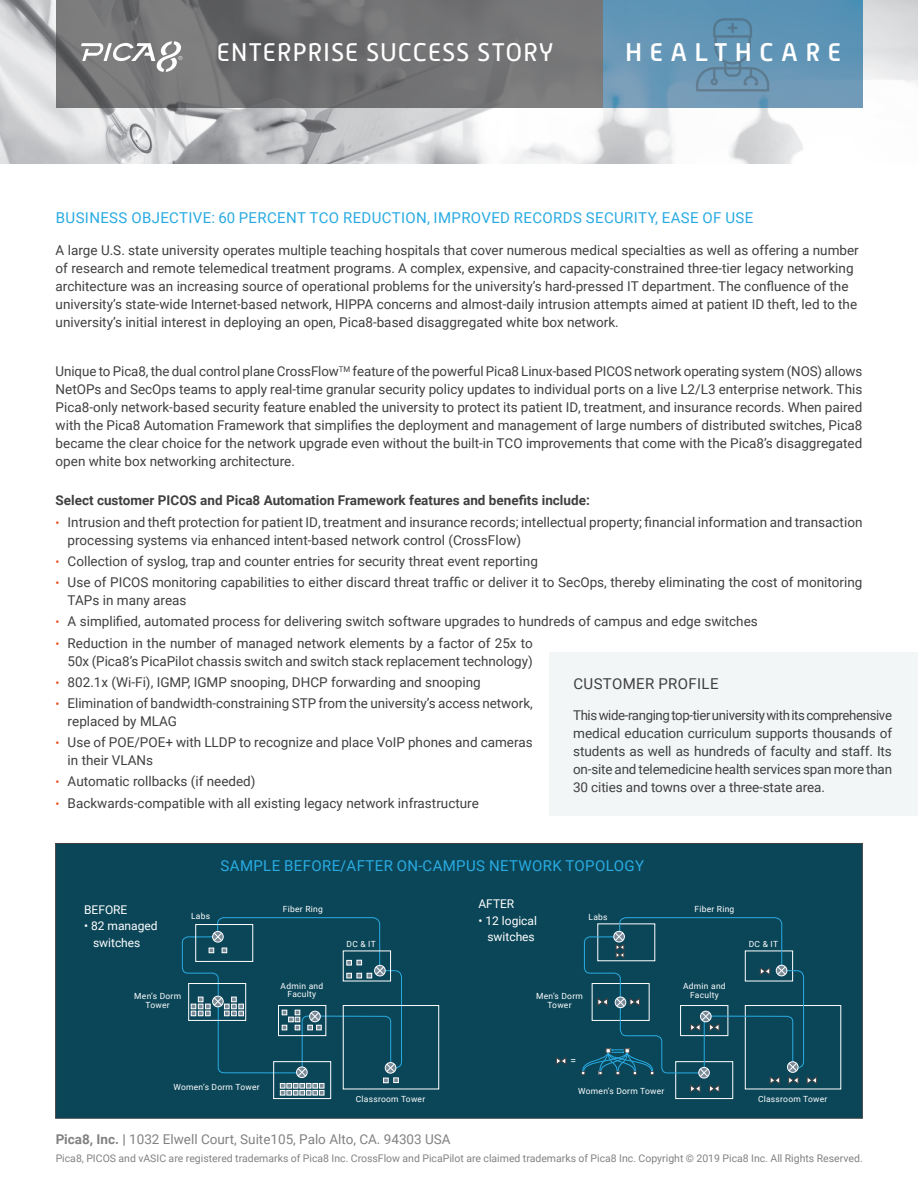
<style>
.page{position:relative;width:918px;height:1188px;background:#fff}
.page>*{position:absolute;margin:0;border:0;box-sizing:border-box;transform-origin:0 0}
.Doc_Title{font:25.5px "Alwyn New";letter-spacing:.03em;color:#fff}
.Doc_Title-2{font:500 25.5px "Alwyn New";letter-spacing:.29em;color:#fff}
.TITLE_2{font:15px "Roboto";letter-spacing:.025em;color:#29abe2}
.TITLE_2-2{font:15px "Roboto";letter-spacing:.025em;color:#404041}
.Body{font:13.5px/18px "Roboto";color:#404041}
.TITLE_2-3{font:13.5px/18px "Roboto";color:#404041}
.Body-2{font:700 13.5px "Roboto";color:#404041}
.Body-3{font:12px "Roboto";color:#fff}
.t1{font:10.5px "Roboto";color:#404041}
.Body-4{font:10.35px "Roboto";color:#fff}
.Body-5{font:8.4px/8.4px "Roboto";letter-spacing:.03em;color:#fff;text-align:center}
.s1{font-size:12px;color:#f05022}
.s2{font-weight:700}
</style>
<div class="page">
<div style="left:55px;top:843px;width:808px;height:275px;background:#0b4658;border:1px solid #404041"></div>
<div style="left:550px;top:652px;width:368px;height:164px;background:#f3f6f7"></div>
<img style="left:0;top:0;width:918px;height:164px">
<svg style="left:56px;top:0;width:548px;height:108px;background:#727273"></svg>
<svg style="left:81px;top:41px;width:101px;height:31px"></svg>
<img style="left:604px;top:0;width:258px;height:108px">
<svg style="left:696px;top:18px;width:73px;height:74px;background:#6390ae"></svg>
<div style="left:273px;top:1061px;width:58px;height:38px;border:1px solid #fff"></div>
<div style="left:343px;top:1005px;width:96px;height:84px;border:1px solid #fff"></div>
<svg style="left:182px;top:917px;width:220px;height:179px"></svg>
<div style="left:676px;top:1061px;width:57px;height:38px;border:1px solid #fff"></div>
<svg style="left:556px;top:1057px;width:10px;height:8px"></svg>
<svg style="left:581px;top:917px;width:236px;height:176px"></svg>
<p class="Doc_Title" style="left:217px;top:38px;width:338px">ENTERPRISE SUCCESS STORY</p>
<p class="Doc_Title-2" style="left:625px;top:38px;width:217px">HEALTHCARE</p>
<p class="TITLE_2" style="left:56px;top:207px;width:699px">BUSINESS OBJECTIVE: 60 PERCENT TCO REDUCTION, IMPROVED RECORDS SECURITY, EASE OF USE</p>
<p class="TITLE_2-3" style="left:56px;top:240px;width:805px">A large U.S. state university operates multiple teaching hospitals that cover numerous medical specialties as well as offering a number of research and remote telemedical treatment programs. A complex, expensive, and capacity-constrained three-tier legacy networking architecture was an increasing source of operational problems for the university’s hard-pressed IT department. The confluence of the university’s state-wide Internet-based network, HIPPA concerns and almost-daily intrusion attempts aimed at patient ID theft, led to the university’s initial interest in deploying an open, Pica8-based disaggregated white box network.</p>
<p class="Body" style="left:56px;top:362px;width:808px;text-align:justify">Unique to Pica8, the dual control plane CrossFlow<sup>TM</sup> feature of the powerful Pica8 Linux-based PICOS network operating system (NOS) allows NetOPs and SecOps teams to apply real-time granular security policy updates to individual ports on a live L2/L3 enterprise network. This Pica8-only network-based security feature enabled the university to protect its patient ID, treatment, and insurance records. When paired with the Pica8 Automation Framework that simplifies the deployment and management of large numbers of distributed switches, Pica8 became the clear choice for the network upgrade even without the built-in TCO improvements that come with the Pica8’s disaggregated open white box networking architecture.</p>
<p class="Body-2" style="left:56px;top:491px;width:536px">Select customer PICOS and Pica8 Automation Framework features and benefits include:</p>
<p class="Body" style="left:68px;top:512px;width:796px;text-indent:-12px"><span class="s1">•</span> Intrusion and theft protection for patient ID, treatment and insurance records; intellectual property; financial information and transaction processing systems via enhanced intent-based network control (CrossFlow)</p>
<p class="Body" style="left:56px;top:551px;width:484px"><span class="s1">•</span> Collection of syslog, trap and counter entries for security threat event reporting</p>
<p class="Body" style="left:68px;top:573px;width:796px;text-indent:-12px"><span class="s1">•</span> Use of PICOS monitoring capabilities to either discard threat traffic or deliver it to SecOps, thereby eliminating the cost of monitoring<br>TAPs in many areas</p>
<p class="Body" style="left:56px;top:612px;width:704px"><span class="s1">•</span> A simplified, automated process for delivering switch software upgrades to hundreds of campus and edge switches</p>
<p class="Body" style="left:56px;top:633px;width:479px;text-align:right"><span class="s1">•</span> Reduction in the number of managed network elements by a factor of 25x to<br>50x (Pica8’s PicaPilot chassis switch and switch stack replacement technology)</p>
<p class="Body" style="left:56px;top:672px;width:427px"><span class="s1">•</span> 802.1x (Wi-Fi), IGMP, IGMP snooping, DHCP forwarding and snooping</p>
<p class="Body" style="left:68px;top:694px;width:467px;text-indent:-12px"><span class="s1">•</span> Elimination of bandwidth-constraining STP from the university’s access network, replaced by MLAG</p>
<p class="Body" style="left:68px;top:733px;width:467px;text-indent:-12px"><span class="s1">•</span> Use of POE/POE+ with LLDP to recognize and place VoIP phones and cameras in their VLANs</p>
<p class="Body" style="left:56px;top:772px;width:202px"><span class="s1">•</span> Automatic rollbacks (if needed)</p>
<p class="Body" style="left:56px;top:793px;width:425px"><span class="s1">•</span> Backwards-compatible with all existing legacy network infrastructure</p>
<p class="TITLE_2-2" style="left:573px;top:673px;width:147px">CUSTOMER PROFILE</p>
<p class="Body" style="left:573px;top:706px;width:320px;text-align:justify">This wide-ranging top-tier university with its comprehensive medical education curriculum supports thousands of students as well as hundreds of faculty and staff. Its on-site and telemedicine health services span more than 30 cities and towns over a three-state area.</p>
<p class="Body-3" style="left:84px;top:901px;width:45px">BEFORE</p>
<p class="Body-3" style="left:84px;top:918px;width:75px">• 82 managed</p>
<p class="Body-3" style="left:93px;top:934px;width:49px">switches</p>
<p class="Body-5" style="left:191px;top:912px;width:21px">Labs</p>
<p class="TITLE_2" style="left:221px;top:855px;width:425px">SAMPLE BEFORE/AFTER ON-CAMPUS NETWORK TOPOLOGY</p>
<p class="Body-5" style="left:283px;top:905px;width:41px">Fiber Ring</p>
<p class="Body-5" style="left:347px;top:939px;width:31px">DC &amp; IT</p>
<p class="Body-3" style="left:478px;top:896px;width:37px">AFTER</p>
<p class="Body-3" style="left:478px;top:912px;width:60px">• 12 logical</p>
<p class="Body-3" style="left:487px;top:929px;width:49px">switches</p>
<p class="Body-5" style="left:589px;top:912px;width:21px">Labs</p>
<p class="Body-5" style="left:134px;top:992px;width:48px">Men’s Dorm<br>Tower</p>
<p class="Body-5" style="left:281px;top:981px;width:44px">Admin and<br>Faculty</p>
<p class="Body-5" style="left:536px;top:992px;width:48px">Men’s Dorm<br>Tower</p>
<p class="Body-5" style="left:694px;top:905px;width:41px">Fiber Ring</p>
<p class="Body-5" style="left:683px;top:982px;width:44px">Admin and<br>Faculty</p>
<p class="Body-5" style="left:749px;top:939px;width:31px">DC &amp; IT</p>
<p class="Body-5" style="left:173px;top:1082px;width:88px">Women’s Dorm Tower</p>
<p class="Body-5" style="left:356px;top:1095px;width:71px">Classroom Tower</p>
<p class="Body-4" style="left:571px;top:1054px;width:7px">=</p>
<p class="Body-5" style="left:578px;top:1086px;width:88px">Women’s Dorm Tower</p>
<p class="Body-5" style="left:758px;top:1095px;width:71px">Classroom Tower</p>
<p class="Body" style="left:56px;top:1130px;width:397px"><span class="s2">Pica8, Inc. |</span> 1032 Elwell Court, Suite105, Palo Alto, CA. 94303 USA</p>
<p class="t1" style="left:56px;top:1151px;width:809px">Pica8, PICOS and vASIC are registered trademarks of Pica8 Inc. CrossFlow and PicaPilot are claimed trademarks of Pica8 Inc. Copyright © 2019 Pica8 Inc. All Rights Reserved.</p>
</div>
